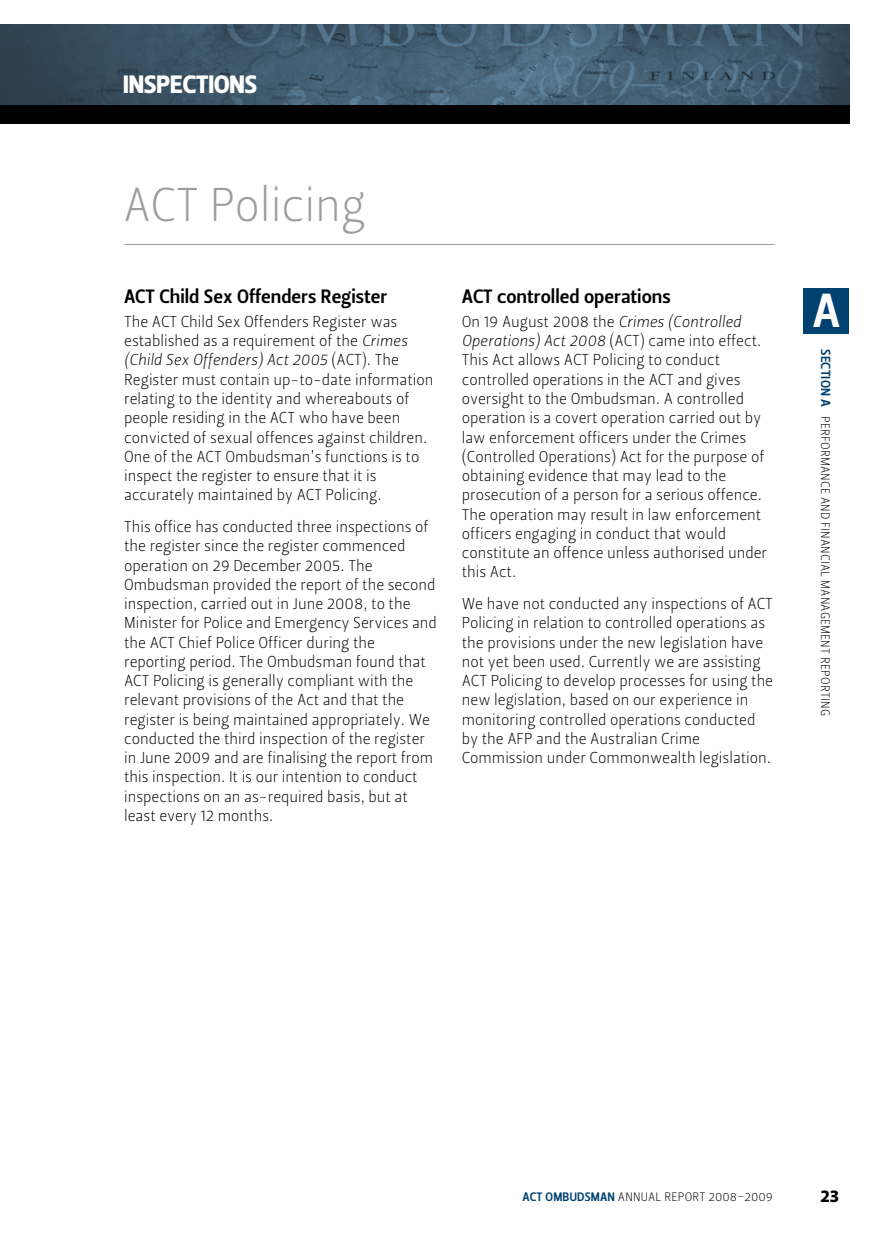
<style>
.page{position:relative;width:874px;height:1241px;background:#fff}
.page>*{position:absolute;margin:0;border:0;box-sizing:border-box;transform-origin:0 0}
.t1{font:47.25px "Leitura Sans Grot 1";color:#9c9d9f}
.t2{font:47.25px "Leitura Sans Grot 3";color:#fff}
.t3{font:25.03px "Leitura Sans Grot 4";color:#fff}
.t4{font:19.25px "Leitura Sans Grot 3";color:#000}
.t5{font:17.5px "Leitura Sans Grot 4";color:#000}
.t6{font:15.75px/19.2px "Leitura Sans Grot 1";color:#000}
.t7{font:15.75px "Leitura Sans Italic 1";color:#000}
.t8{font:12.25px "Leitura Sans Grot 1";letter-spacing:.015em;color:#000}
.s1{font-family:"Leitura Sans Italic 1"}
.s2{font-family:"Leitura Sans Grot 1"}
.s3{font-family:"Leitura Sans Grot 3";font-size:13.12px;color:#004170}
.s4{font-family:"Leitura Sans Grot 3";color:#004170}
</style>
<div class="page">
<div style="left:803px;top:288px;width:45px;height:45px;background:#004170"></div>
<img style="left:0;top:25px;width:849px;height:81px">
<div style="left:0;top:106px;width:849px;height:18px;background:#000"></div>
<hr style="left:124px;top:244px;width:650px;height:1px;background:#9c9d9f">
<h2 class="t3" style="left:123px;top:69px;width:135px">INSPECTIONS</h2>
<h1 class="t1" style="left:123px;top:177px;width:244px">ACT Policing</h1>
<p class="t4" style="left:124px;top:285px;width:264px">ACT Child Sex Offenders Register</p>
<p class="t6" style="left:124px;top:312px;width:285px">The ACT Child Sex Offenders Register was established as a requirement of the <span class="s1">Crimes</span></p>
<p class="t7" style="left:124px;top:351px;width:276px">(Child Sex Offenders) Act 2005 <span class="s2">(ACT). The</span></p>
<p class="t6" style="left:124px;top:370px;width:311px">Register must contain up-to-date information relating to the identity and whereabouts of people residing in the ACT who have been convicted of sexual offences against children.<br>One of the ACT Ombudsman’s functions is to inspect the register to ensure that it is accurately maintained by ACT Policing.</p>
<p class="t6" style="left:124px;top:517px;width:314px">This office has conducted three inspections of the register since the register commenced operation on 29 December 2005. The Ombudsman provided the report of the second inspection, carried out in June 2008, to the Minister for Police and Emergency Services and the ACT Chief Police Officer during the reporting period. The Ombudsman found that ACT Policing is generally compliant with the relevant provisions of the Act and that the register is being maintained appropriately. We conducted the third inspection of the register in June 2009 and are finalising the report from this inspection. It is our intention to conduct inspections on an as-required basis, but at least every 12 months.</p>
<p class="t4" style="left:461px;top:285px;width:210px">ACT controlled operations</p>
<p class="t6" style="left:461px;top:312px;width:307px">On 19 August 2008 the <span class="s1">Crimes (Controlled Operations) Act 2008</span> (ACT) came into effect.<br>This Act allows ACT Policing to conduct controlled operations in the ACT and gives oversight to the Ombudsman. A controlled operation is a covert operation carried out by law enforcement officers under the Crimes (Controlled Operations) Act for the purpose of obtaining evidence that may lead to the prosecution of a person for a serious offence.<br>The operation may result in law enforcement officers engaging in conduct that would constitute an offence unless authorised under this Act.</p>
<p class="t6" style="left:461px;top:594px;width:313px">We have not conducted any inspections of ACT Policing in relation to controlled operations as the provisions under the new legislation have not yet been used. Currently we are assisting ACT Policing to develop processes for using the new legislation, based on our experience in monitoring controlled operations conducted by the AFP and the Australian Crime Commission under Commonwealth legislation.</p>
<h1 class="t2" style="left:812px;top:282px;width:29px">A</h1>
<p class="t8" style="left:832px;top:349px;width:368px;rotate:90deg"><span class="s3">SECTION A</span> PERFORMANCE AN D FINANCIAL MANAGEMENT REPORTING</p>
<p class="t8" style="left:522px;top:1189px;width:252px"><span class="s4">ACT oMBUDSMAN</span> Annual report 2008–2009</p>
<p class="t5" style="left:820px;top:1185px;width:20px">23</p>
</div>
